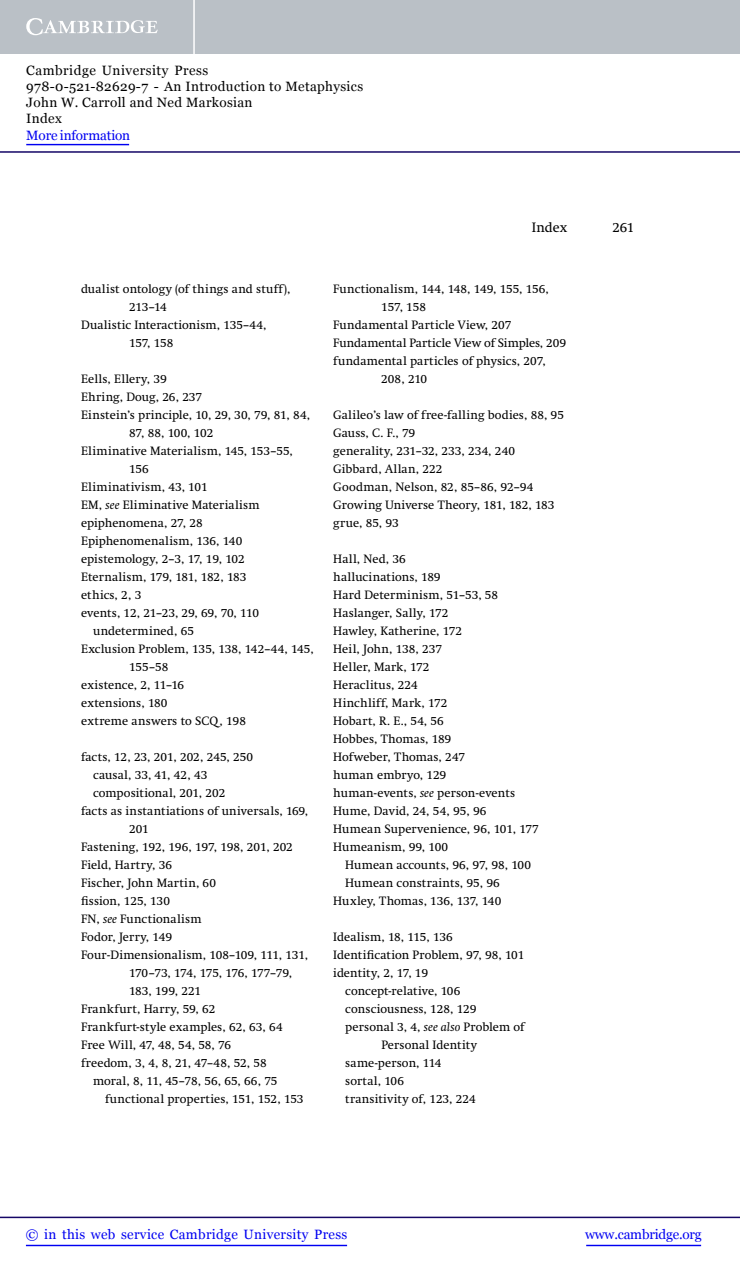
<style>
.page{position:relative;width:740px;height:1268px;background:#fff}
.page>*{position:absolute;margin:0;border:0;box-sizing:border-box;transform-origin:0 0}
.t1{font:13.5px/16.2px "Georgia";letter-spacing:.025em;color:#000}
.t2{font:13.5px "Georgia";letter-spacing:.025em;color:#0000f1}
.t3{font:13.5px "Georgia";letter-spacing:-.015em;color:#0000f1}
.t4{font:13.5px "Georgia";letter-spacing:-.01em;color:#0000f1}
.t5{font:13.5px "Swift";color:#000}
.t6{font:12px/18px "Swift";letter-spacing:.01em;color:#000}
.t7{font:12px "Swift";letter-spacing:-.035em;color:#000}
.t8{font:12px "Swift";letter-spacing:.03em;color:#000}
.t9{font:12px "Swift";letter-spacing:-.01em;color:#000}
.s1{font-style:italic}
</style>
<div class="page">
<div style="left:0;top:0;width:740px;height:54px;background:#bac0c6"></div>
<svg style="left:26px;top:18px;width:132px;height:17px"></svg>
<hr style="left:193px;top:0;width:2px;height:54px;background:#fff">
<hr style="left:0;top:151px;width:740px;height:2px;background:#150666">
<hr style="left:586px;top:1244px;width:115px;height:2px;background:#0000f1">
<hr style="left:0;top:1216px;width:740px;height:2px;background:#150666">
<hr style="left:26px;top:1244px;width:321px;height:2px;background:#0000f1">
<hr style="left:26px;top:144px;width:103px;height:1px;background:#0000f1">
<p class="t1" style="left:26px;top:62px;width:338px">Cambridge University Press<br>978-0-521-82629-7 - An Introduction to Metaphysics<br>John W. Carroll and Ned Markosian<br>Index</p>
<p class="t4" style="left:26px;top:127px;width:105px">More information</p>
<p class="t5" style="left:532px;top:221px;width:37px">Index</p>
<p class="t5" style="left:612px;top:221px;width:23px">261</p>
<p class="t6" style="left:81px;top:281px;width:211px">dualist ontology (of things and stuff),</p>
<p class="t6" style="left:129px;top:299px;width:39px">213–14</p>
<p class="t6" style="left:81px;top:317px;width:187px">Dualistic Interactionism , 135–44,</p>
<p class="t6" style="left:129px;top:335px;width:46px">157 , 158</p>
<p class="t6" style="left:81px;top:371px;width:87px">Eells, Ellery, 39</p>
<p class="t6" style="left:81px;top:389px;width:122px">Ehring, Doug, 26, 237</p>
<p class="t6" style="left:81px;top:407px;width:230px">Einstein’s principle, 10, 29, 30, 79, 81, 84,</p>
<p class="t9" style="left:129px;top:428px;width:86px">87, 88, 100, 102</p>
<p class="t6" style="left:81px;top:443px;width:213px">Eliminative Materialism, 145, 153–55,</p>
<p class="t6" style="left:129px;top:461px;width:21px">156</p>
<p class="t6" style="left:81px;top:479px;width:128px">Eliminativism, 43, 101</p>
<p class="t6" style="left:81px;top:497px;width:180px">EM, <span class="s1">see</span> Eliminative Materialism</p>
<p class="t6" style="left:81px;top:515px;width:123px">epiphenomena, 27, 28</p>
<p class="t6" style="left:81px;top:533px;width:163px">Epiphenomenalism, 136, 140</p>
<p class="t6" style="left:81px;top:551px;width:165px">epistemology, 2–3, 17, 19, 102</p>
<p class="t6" style="left:81px;top:569px;width:167px">Eternalism, 179, 181, 182, 183</p>
<p class="t6" style="left:81px;top:587px;width:62px">ethics, 2, 3</p>
<p class="t6" style="left:81px;top:605px;width:179px">events, 12, 21–23, 29, 69, 70, 110</p>
<p class="t6" style="left:93px;top:623px;width:102px">undetermined, 65</p>
<p class="t6" style="left:81px;top:641px;width:234px">Exclusion Problem, 135, 138, 142–44, 145,</p>
<p class="t6" style="left:129px;top:659px;width:41px">155–58</p>
<p class="t6" style="left:81px;top:677px;width:104px">existence, 2, 11–16</p>
<p class="t6" style="left:81px;top:695px;width:88px">extensions, 180</p>
<p class="t6" style="left:81px;top:713px;width:166px">extreme answers to SCQ, 198</p>
<p class="t6" style="left:81px;top:749px;width:174px">facts, 12, 23, 201, 202, 245, 250</p>
<p class="t6" style="left:93px;top:767px;width:116px">causal, 33, 41, 42, 43</p>
<p class="t6" style="left:93px;top:785px;width:134px">compositional, 201, 202</p>
<p class="t6" style="left:81px;top:803px;width:229px">facts as instantiations of universals, 169,</p>
<p class="t6" style="left:129px;top:821px;width:21px">201</p>
<p class="t6" style="left:81px;top:839px;width:213px">Fastening, 192, 196, 197, 198, 201, 202</p>
<p class="t6" style="left:81px;top:857px;width:92px">Field, Hartry, 36</p>
<p class="t6" style="left:81px;top:875px;width:136px">Fischer, John Martin, 60</p>
<p class="t6" style="left:81px;top:893px;width:90px">fission, 125, 130</p>
<p class="t6" style="left:81px;top:911px;width:122px">FN, <span class="s1">see</span> Functionalism</p>
<p class="t6" style="left:81px;top:929px;width:92px">Fodor, Jerry, 149</p>
<p class="t6" style="left:81px;top:947px;width:228px">Four-Dimensionalism, 108 –109, 111, 131,</p>
<p class="t7" style="left:129px;top:968px;width:164px">170–73, 174, 175, 176, 177–79,</p>
<p class="t6" style="left:129px;top:983px;width:73px">183, 199, 221</p>
<p class="t8" style="left:81px;top:1004px;width:136px">Frankfurt, Harry, 59, 62</p>
<p class="t6" style="left:81px;top:1019px;width:203px">Frankfurt-style examples, 62, 63, 64</p>
<p class="t6" style="left:81px;top:1037px;width:152px">Free Will, 47, 48, 54, 58, 76</p>
<p class="t6" style="left:81px;top:1055px;width:187px">freedom, 3, 4, 8, 21, 47–48, 52, 58</p>
<p class="t6" style="left:93px;top:1073px;width:186px">moral, 8, 11, 45–78, 56, 65, 66, 75</p>
<p class="t6" style="left:105px;top:1091px;width:200px">functional properties, 151, 152, 153</p>
<p class="t6" style="left:333px;top:281px;width:217px">Functionalism, 144, 148, 149, 155, 156,</p>
<p class="t6" style="left:381px;top:299px;width:46px">157, 158</p>
<p class="t6" style="left:333px;top:317px;width:180px">Fundamental Particle View, 207</p>
<p class="t6" style="left:333px;top:335px;width:234px">Fundamental Particle View of Simples , 209</p>
<p class="t6" style="left:333px;top:353px;width:214px">fundamental particles of physics, 207,</p>
<p class="t6" style="left:381px;top:371px;width:47px">208, 210</p>
<p class="t6" style="left:333px;top:407px;width:232px">Galileo’s law of free-falling bodies, 88, 95<br>Gauss, C. F., 79<br>generality, 231–32, 233, 234, 240<br>Gibbard, Allan, 222<br>Goodman, Nelson, 82, 85 –86, 92–94<br>Growing Universe Theory, 181, 182, 183 grue, 85, 93</p>
<p class="t6" style="left:333px;top:551px;width:207px">Hall, Ned, 36<br>hallucinations, 189<br>Hard Determinism, 51–53, 58<br>Haslanger, Sally, 172<br>Hawley, Katherine, 172<br>Heil, John, 138, 237<br>Heller, Mark, 172<br>Heraclitus, 224<br>Hinchliff, Mark, 172<br>Hobart, R. E., 54, 56<br>Hobbes, Thomas, 189<br>Hofweber, Thomas, 247<br>human embryo, 129<br>human-events, <span class="s1">see</span> person-events<br>Hume, David, 24, 54, 95, 96<br>Humean Supervenience, 96, 101, 177<br>Humeanism, 99, 100</p>
<p class="t6" style="left:345px;top:857px;width:187px">Humean accounts, 96, 97, 98, 100</p>
<p class="t6" style="left:345px;top:875px;width:156px">Humean constraints, 95, 96</p>
<p class="t6" style="left:333px;top:893px;width:169px">Huxley, Thomas, 136, 137, 140</p>
<p class="t6" style="left:333px;top:929px;width:121px">Idealism, 18, 115, 136</p>
<p class="t6" style="left:333px;top:947px;width:192px">Identification Problem, 97, 98, 101</p>
<p class="t6" style="left:333px;top:965px;width:96px">identity, 2, 17, 19</p>
<p class="t6" style="left:345px;top:983px;width:116px">concept-relative, 106</p>
<p class="t6" style="left:345px;top:1001px;width:132px">consciousness, 128, 129</p>
<p class="t6" style="left:345px;top:1019px;width:181px">personal 3, 4, <span class="s1">see also</span> Problem of</p>
<p class="t6" style="left:381px;top:1037px;width:97px">Personal Identity</p>
<p class="t6" style="left:345px;top:1055px;width:98px">same-person, 114</p>
<p class="t6" style="left:345px;top:1073px;width:60px">sortal, 106</p>
<p class="t6" style="left:345px;top:1091px;width:132px">transitivity of, 123, 224</p>
<p class="t2" style="left:26px;top:1226px;width:323px">© in this web service Cambridge University Press</p>
<p class="t3" style="left:585px;top:1226px;width:118px">www.cambridge.org</p>
</div>
